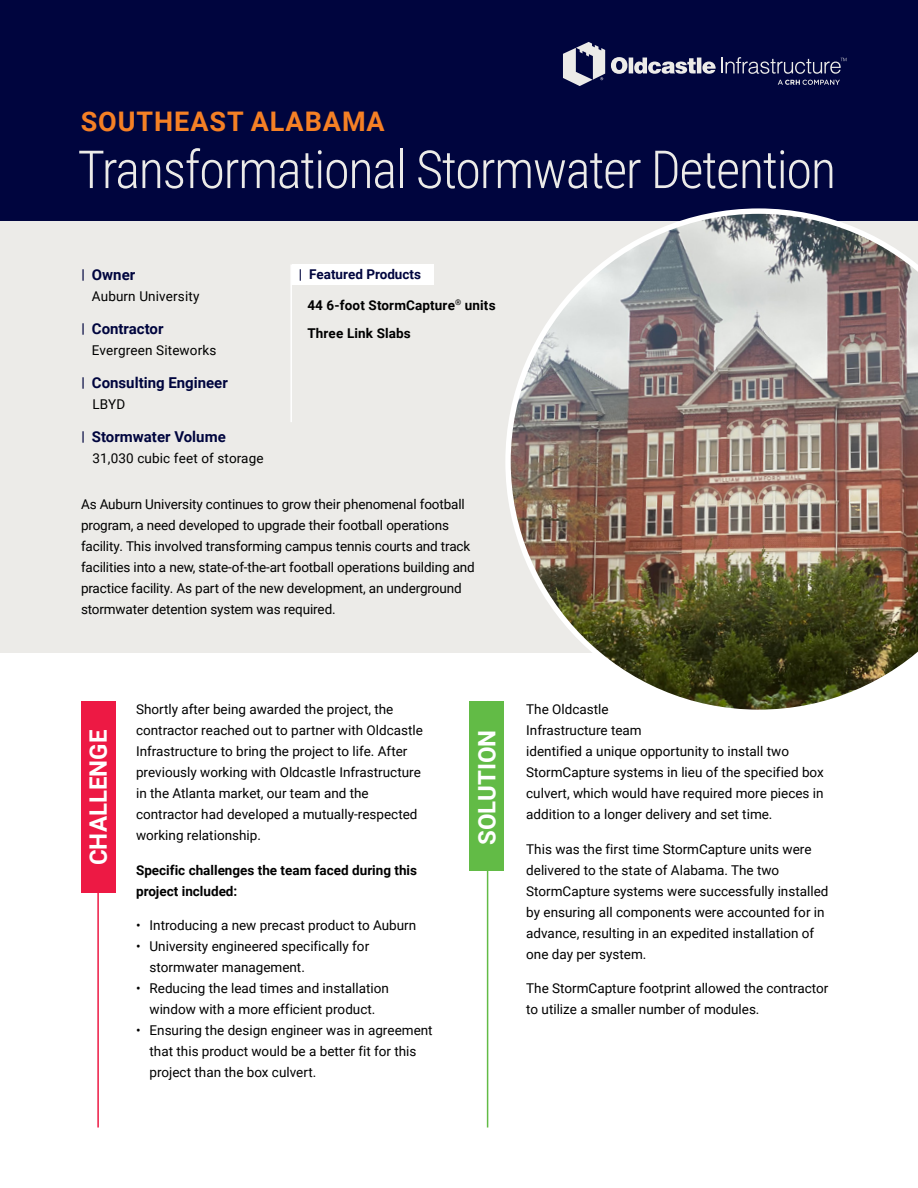
<style>
.page{position:relative;width:918px;height:1188px;background:#fff}
.page>*{position:absolute;margin:0;border:0;box-sizing:border-box;transform-origin:0 0}
.t1{font:300 52.5px "Roboto Condensed";letter-spacing:-.025em;color:#ecebe8}
.t2{font:700 27px "Roboto";letter-spacing:.035em;color:#f58025}
.t3{font:700 24px "Roboto";color:#fff}
.t4{font:700 15px "Roboto";color:#00053e}
.t5{font:13.5px/21px "Roboto";color:#000}
.t6{font:700 13.5px/27.8px "Roboto";color:#000}
.t7{font:700 13.5px "Roboto";color:#00053e}
.s1{font-size:13.5px}
</style>
<div class="page">
<div style="left:0;top:149px;width:918px;height:504px;background:#ecebe8"></div>
<div style="left:0;top:0;width:918px;height:220px;background:#00053e"></div>
<svg style="left:563px;top:42px;width:283px;height:44px"></svg>
<hr style="left:97px;top:701px;width:2px;height:427px;background:#ed1944">
<hr style="left:487px;top:701px;width:1px;height:427px;background:#62bb46">
<div style="left:470px;top:701px;width:34px;height:169px;background:#62bb46"></div>
<div style="left:81px;top:701px;width:34px;height:191px;background:#ed1944"></div>
<img style="left:505px;top:208px;width:413px;height:502px">
<div style="left:292px;top:264px;width:141px;height:21px;background:#fff"></div>
<hr style="left:290px;top:264px;width:2px;height:158px;background:#fff">
<h2 class="t2" style="left:81px;top:102px;width:306px">SOUTHEAST ALABAMA</h2>
<h1 class="t1" style="left:78px;top:133px;width:760px">Transformational Stormwater Detention</h1>
<p class="t4" style="left:81px;top:264px;width:55px"><span class="s1">|</span> Owner</p>
<p class="t5" style="left:92px;top:285px;width:109px">Auburn University</p>
<p class="t4" style="left:81px;top:318px;width:84px"><span class="s1">|</span> Contractor</p>
<p class="t5" style="left:92px;top:339px;width:126px">Evergreen Siteworks</p>
<p class="t4" style="left:81px;top:372px;width:148px"><span class="s1">|</span> Consulting Engineer</p>
<p class="t5" style="left:93px;top:393px;width:34px">LBYD</p>
<p class="t4" style="left:81px;top:426px;width:146px"><span class="s1">|</span> Stormwater Volume</p>
<p class="t5" style="left:93px;top:447px;width:173px">31,030 cubic feet of storage</p>
<p class="t7" style="left:299px;top:265px;width:124px">| Featured Products</p>
<p class="t6" style="left:307px;top:291px;width:190px">44 6-foot StormCapture<sup>®</sup> units<br>Three Link Slabs</p>
<p class="t5" style="left:81px;top:493px;width:395px">As Auburn University continues to grow their phenomenal football program, a need developed to upgrade their football operations facility. This involved transforming campus tennis courts and track facilities into a new, state-of-the-art football operations building and practice facility. As part of the new development, an underground stormwater detention system was required.</p>
<h3 class="t3" style="left:82px;top:865px;width:137px;rotate:-90deg">CHALLENGE</h3>
<p class="t5" style="left:136px;top:698px;width:288px">Shortly after being awarded the project, the contractor reached out to partner with Oldcastle Infrastructure to bring the project to life. After previously working with Oldcastle Infrastructure in the Atlanta market, our team and the contractor had developed a mutually-respected working relationship.</p>
<p class="t6" style="left:136px;top:859px;width:283px;line-height:21px">Specific challenges the team faced during this project included:</p>
<p class="t5" style="left:136px;top:914px;width:282px">• Introducing a new precast product to Auburn</p>
<p class="t5" style="left:150px;top:935px;width:221px;text-indent:-14px">• University engineered specifically for stormwater management.</p>
<p class="t5" style="left:136px;top:977px;width:254px;text-align:center">• Reducing the lead times and installation window with a more efficient product.</p>
<p class="t5" style="left:150px;top:1019px;width:285px;text-indent:-14px">• Ensuring the design engineer was in agreement that this product would be a better fit for this project than the box culvert.</p>
<h3 class="t3" style="left:470px;top:845px;width:117px;rotate:-90deg">SOLUTION</h3>
<p class="t5" style="left:526px;top:698px;width:299px">The Oldcastle<br>Infrastructure team<br>identified a unique opportunity to install two StormCapture systems in lieu of the specified box culvert, which would have required more pieces in addition to a longer delivery and set time.</p>
<p class="t5" style="left:526px;top:838px;width:304px">This was the first time StormCapture units were delivered to the state of Alabama. The two StormCapture systems were successfully installed by ensuring all components were accounted for in advance, resulting in an expedited installation of one day per system.</p>
<p class="t5" style="left:526px;top:977px;width:304px">The StormCapture footprint allowed the contractor to utilize a smaller number of modules.</p>
</div>
